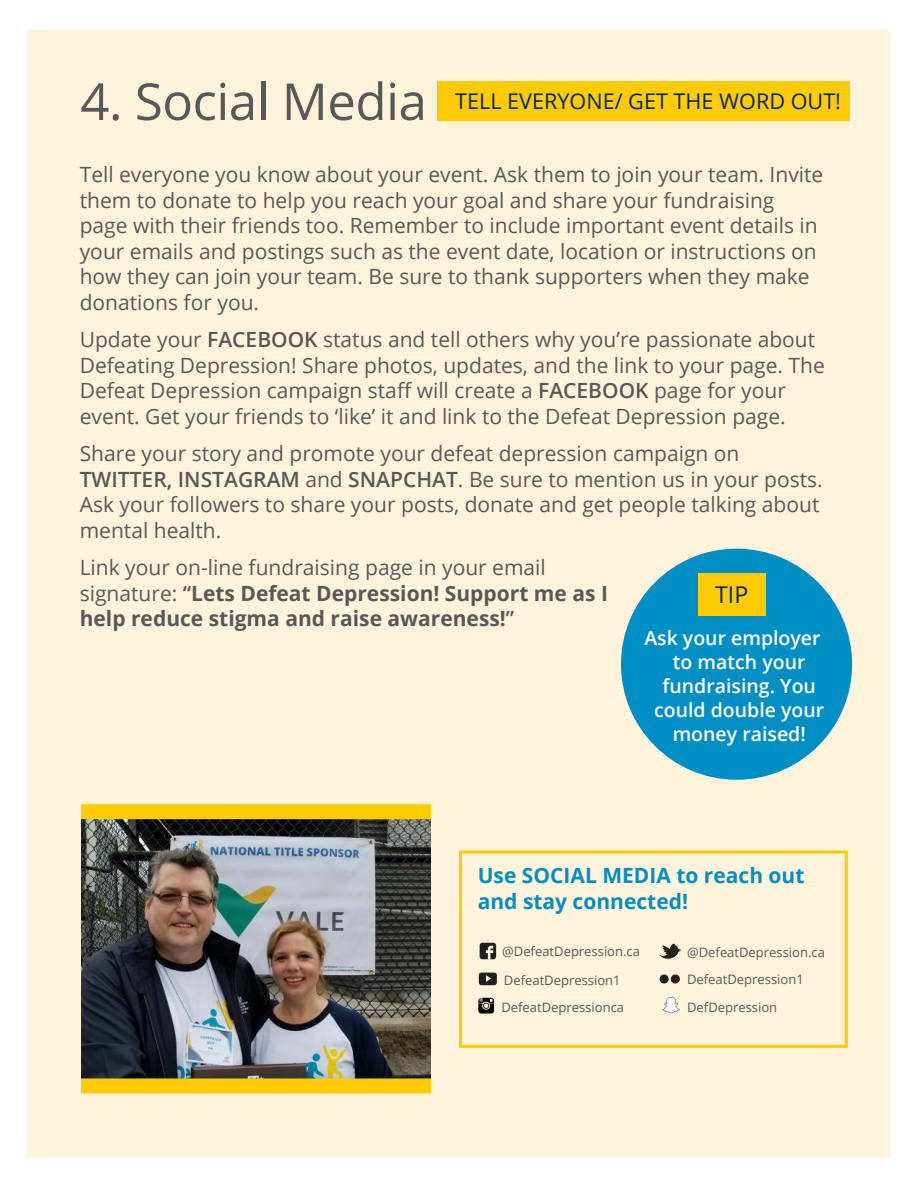
<style>
.page{position:relative;width:918px;height:1188px;background:#fff}
.page>*{position:absolute;margin:0;border:0;box-sizing:border-box;transform-origin:0 0}
.t1{font:51px "Open Sans";letter-spacing:-.01em;color:#57585a}
.t2{font:23.1px "Open Sans";color:#002855}
.t3{font:21.6px "Open Sans";color:#002855}
.t4{font:21px/25.5px "Open Sans";color:#57585a}
.t5{font:700 21px/25.5px "Open Sans";color:#57585a}
.t6{font:700 21px/25.5px "Open Sans";color:#008fc5}
.t7{font:600 19.5px/24px "Open Sans";color:#fff;text-align:center}
.t8{font:13.05px "Open Sans";color:#57585a}
.s1{font-weight:600}
.s2{font-weight:400}
</style>
<div class="page">
<div style="left:27px;top:30px;width:863px;height:1128px;background:#fff4db"></div>
<div style="left:437px;top:81px;width:413px;height:40px;background:#ffcb04"></div>
<svg style="left:660px;top:975px;width:20px;height:9px"></svg>
<svg style="left:479px;top:973px;width:18px;height:12px"></svg>
<svg style="left:480px;top:943px;width:16px;height:16px"></svg>
<svg style="left:659px;top:944px;width:22px;height:15px"></svg>
<svg style="left:663px;top:997px;width:17px;height:16px"></svg>
<svg style="left:478px;top:998px;width:16px;height:16px"></svg>
<div style="left:459px;top:850px;width:389px;height:198px;border:3px solid #ffcb04"></div>
<img style="left:81px;top:819px;width:350px;height:259px">
<div style="left:81px;top:804px;width:350px;height:15px;background:#ffcb04"></div>
<div style="left:81px;top:1078px;width:350px;height:15px;background:#ffcb04"></div>
<div style="left:621px;top:549px;width:231px;height:231px;background:#008fc5;border-radius:50%"></div>
<div style="left:698px;top:574px;width:68px;height:42px;background:#ffcb04"></div>
<h1 class="t1" style="left:80px;top:81px;width:348px">4. Social Media</h1>
<p class="t3" style="left:455px;top:93px;width:387px">TELL EVERYONE/ GET THE WORD OUT!</p>
<p class="t4" style="left:80px;top:164px;width:745px">Tell everyone you know about your event. Ask them to join your team. Invite them to donate to help you reach your goal and share your fundraising page with their friends too. Remember to include important event details in your emails and postings such as the event date, location or instructions on how they can join your team. Be sure to thank supporters when they make donations for you.</p>
<p class="t4" style="left:80px;top:329px;width:747px">Update your <span class="s1">FACEBOOK</span> status and tell others why you’re passionate about Defeating Depression! Share photos, updates, and the link to your page. The Defeat Depression campaign staff will create a <span class="s1">FACEBOOK</span> page for your event. Get your friends to ‘like’ it and link to the Defeat Depression page.</p>
<p class="t4" style="left:80px;top:443px;width:745px">Share your story and promote your defeat depression campaign on <span class="s1">TWITTER, INSTAGRAM</span> and <span class="s1">SNAPCHAT</span>. Be sure to mention us in your posts.<br>Ask your followers to share your posts, donate and get people talking about mental health.</p>
<p class="t5" style="left:80px;top:557px;width:530px"><span class="s2">Link your on-line fundraising page in your email signature:</span> <span class="s1">“</span>Lets Defeat Depression! Support me as I help reduce stigma and raise awareness!<span class="s1">”</span></p>
<p class="t2" style="left:715px;top:586px;width:35px">TIP</p>
<p class="t7" style="left:644px;top:628px;width:181px">Ask your employer to match your fundraising. You could double your money raised!</p>
<p class="t6" style="left:478px;top:865px;width:328px">Use SOCIAL MEDIA to reach out and stay connected!</p>
<p class="t8" style="left:502px;top:947px;width:139px">@DefeatDepression.ca</p>
<p class="t8" style="left:687px;top:947px;width:139px">@DefeatDepression.ca</p>
<p class="t8" style="left:504px;top:975px;width:118px">DefeatDepression1</p>
<p class="t8" style="left:687px;top:974px;width:118px">DefeatDepression1</p>
<p class="t8" style="left:501px;top:1002px;width:124px">DefeatDepressionca</p>
<p class="t8" style="left:687px;top:1002px;width:92px">DefDepression</p>
</div>
